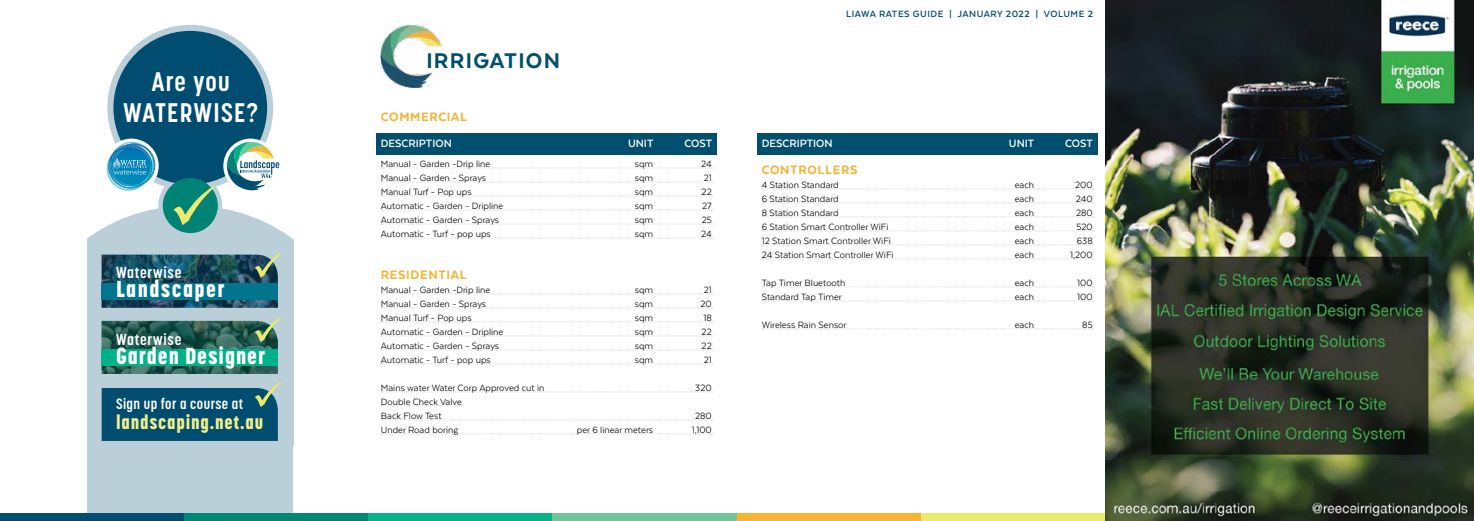
<style>
.page{position:relative;width:1474px;height:521px;background:#fff}
.page>*{position:absolute;margin:0;border:0;box-sizing:border-box;transform-origin:0 0}
.t1{font:700 26.6px/31.7px "Korolev Condensed";letter-spacing:.05em;color:#fff;text-align:center}
.t2{font:800 24.5px "Texta";letter-spacing:.05em;color:#004f6e}
.t3{font:800 22.93px "Korolev Condensed";letter-spacing:.04em;color:#fff}
.t4{font:800 22.93px "Korolev Condensed";letter-spacing:.06em;color:#fff}
.t5{font:800 19.25px "Korolev Condensed";letter-spacing:.04em;color:#f0ee8b}
.t6{font:700 15.75px "Korolev Condensed";letter-spacing:.05em;color:#fff}
.t7{font:700 14.88px "Korolev Condensed";letter-spacing:.03em;color:#fff}
.t8{font:800 14px "Texta";letter-spacing:.05em;color:#f4b333}
.t9{font:700 12.25px "Texta";color:#fff}
.t10{font:10.5px/14px "Texta";color:#000}
.t11{font:700 10.5px "Texta";letter-spacing:.05em;color:#024e6e}
</style>
<div class="page">
<div style="left:376px;top:133px;width:340px;height:21px;background:#004f6e"></div>
<svg style="left:381px;top:168px;width:331px;height:1px"></svg>
<svg style="left:381px;top:182px;width:331px;height:1px"></svg>
<svg style="left:381px;top:196px;width:331px;height:1px"></svg>
<svg style="left:381px;top:210px;width:331px;height:1px"></svg>
<svg style="left:381px;top:224px;width:331px;height:1px"></svg>
<svg style="left:381px;top:238px;width:331px;height:1px"></svg>
<svg style="left:381px;top:294px;width:331px;height:1px"></svg>
<svg style="left:381px;top:308px;width:331px;height:1px"></svg>
<svg style="left:381px;top:322px;width:331px;height:1px"></svg>
<svg style="left:381px;top:336px;width:331px;height:1px"></svg>
<svg style="left:381px;top:350px;width:331px;height:1px"></svg>
<svg style="left:381px;top:364px;width:331px;height:1px"></svg>
<svg style="left:381px;top:392px;width:331px;height:1px"></svg>
<svg style="left:381px;top:406px;width:82px;height:1px"></svg>
<svg style="left:381px;top:420px;width:331px;height:1px"></svg>
<svg style="left:381px;top:434px;width:331px;height:1px"></svg>
<img style="left:381px;top:25px;width:60px;height:63px">
<div style="left:107px;top:25px;width:166px;height:166px;background:#bbcfd9;border-radius:50%"></div>
<svg style="left:158px;top:174px;width:64px;height:63px"></svg>
<svg style="left:88px;top:206px;width:205px;height:92px;fill:#bbcfd9"></svg>
<div style="left:88px;top:298px;width:205px;height:223px;background:#bbcfd9"></div>
<div style="left:113px;top:31px;width:154px;height:154px;background:#004d71;border-radius:50%"></div>
<div style="left:163px;top:178px;width:55px;height:55px;background:#008375;border-radius:50%"></div>
<svg style="left:173px;top:186px;width:41px;height:39px"></svg>
<svg style="left:104px;top:139px;width:55px;height:54px"></svg>
<svg style="left:105px;top:140px;width:51px;height:52px"></svg>
<svg style="left:223px;top:139px;width:55px;height:54px"></svg>
<svg style="left:227px;top:142px;width:52px;height:48px"></svg>
<svg style="left:102px;top:382px;width:179px;height:59px;background:#195e7d"></svg>
<svg style="left:102px;top:253px;width:179px;height:55px;background:#1d6073"></svg>
<svg style="left:102px;top:317px;width:179px;height:57px;background:#3c6c63"></svg>
<div style="left:102px;top:349px;width:176px;height:17px;background:#00b189"></div>
<div style="left:0;top:513px;width:184px;height:8px;background:#024e6e"></div>
<div style="left:184px;top:513px;width:184px;height:8px;background:#008776"></div>
<div style="left:368px;top:513px;width:184px;height:8px;background:#09b289"></div>
<div style="left:552px;top:513px;width:185px;height:8px;background:#6fc596"></div>
<div style="left:737px;top:513px;width:184px;height:8px;background:#f8b332"></div>
<div style="left:921px;top:513px;width:184px;height:8px;background:#eaeb6c"></div>
<div style="left:757px;top:133px;width:340px;height:21px;background:#004f6e"></div>
<svg style="left:762px;top:189px;width:331px;height:1px"></svg>
<svg style="left:762px;top:203px;width:331px;height:1px"></svg>
<svg style="left:762px;top:217px;width:331px;height:1px"></svg>
<svg style="left:762px;top:231px;width:331px;height:1px"></svg>
<svg style="left:762px;top:245px;width:331px;height:1px"></svg>
<svg style="left:762px;top:259px;width:331px;height:1px"></svg>
<svg style="left:762px;top:287px;width:331px;height:1px"></svg>
<svg style="left:762px;top:301px;width:331px;height:1px"></svg>
<svg style="left:762px;top:329px;width:331px;height:1px"></svg>
<img style="left:1105px;top:0;width:368px;height:521px">
<h1 class="t1" style="left:124px;top:65px;width:136px">Are you<br>WATERWISE?</h1>
<h3 class="t6" style="left:116px;top:263px;width:67px">Waterwise</h3>
<h3 class="t4" style="left:116px;top:275px;width:110px">Landscaper</h3>
<h3 class="t6" style="left:116px;top:330px;width:67px">Waterwise</h3>
<h3 class="t3" style="left:116px;top:342px;width:151px">Garden Designer</h3>
<h3 class="t7" style="left:116px;top:395px;width:129px">Sign up for a course at</h3>
<h3 class="t5" style="left:116px;top:411px;width:149px">landscaping.net.au</h3>
<h2 class="t2" style="left:426px;top:48px;width:135px">IRRIGATION</h2>
<h3 class="t8" style="left:381px;top:110px;width:88px">COMMERCIAL</h3>
<p class="t9" style="left:381px;top:137px;width:72px">DESCRIPTION</p>
<p class="t9" style="left:628px;top:137px;width:27px">UNIT</p>
<p class="t9" style="left:684px;top:137px;width:29px">COST</p>
<p class="t10" style="left:381px;top:157px;width:111px">Manual - Garden -Drip line</p>
<p class="t10" style="left:634px;top:157px;width:20px">sqm</p>
<p class="t10" style="left:701px;top:157px;width:12px">24</p>
<p class="t10" style="left:381px;top:171px;width:107px">Manual - Garden - Sprays</p>
<p class="t10" style="left:634px;top:171px;width:20px">sqm</p>
<p class="t10" style="left:703px;top:171px;width:10px">21</p>
<p class="t10" style="left:381px;top:185px;width:92px">Manual Turf - Pop ups</p>
<p class="t10" style="left:634px;top:185px;width:20px">sqm</p>
<p class="t10" style="left:701px;top:185px;width:12px">22</p>
<p class="t10" style="left:381px;top:199px;width:124px">Automatic - Garden - Dripline</p>
<p class="t10" style="left:634px;top:199px;width:20px">sqm</p>
<p class="t10" style="left:702px;top:199px;width:11px">27</p>
<p class="t10" style="left:381px;top:213px;width:120px">Automatic - Garden - Sprays</p>
<p class="t10" style="left:634px;top:213px;width:20px">sqm</p>
<p class="t10" style="left:701px;top:213px;width:12px">25</p>
<p class="t10" style="left:381px;top:227px;width:111px">Automatic - Turf - pop ups</p>
<p class="t10" style="left:634px;top:227px;width:20px">sqm</p>
<p class="t10" style="left:701px;top:227px;width:12px">24</p>
<h3 class="t8" style="left:381px;top:267px;width:87px">RESIDENTIAL</h3>
<p class="t10" style="left:381px;top:283px;width:111px">Manual - Garden -Drip line</p>
<p class="t10" style="left:634px;top:283px;width:20px">sqm</p>
<p class="t10" style="left:703px;top:283px;width:10px">21</p>
<p class="t10" style="left:381px;top:297px;width:107px">Manual - Garden - Sprays</p>
<p class="t10" style="left:634px;top:297px;width:20px">sqm</p>
<p class="t10" style="left:700px;top:297px;width:13px">20</p>
<p class="t10" style="left:381px;top:311px;width:92px">Manual Turf - Pop ups</p>
<p class="t10" style="left:634px;top:311px;width:20px">sqm</p>
<p class="t10" style="left:703px;top:311px;width:10px">18</p>
<p class="t10" style="left:381px;top:325px;width:124px">Automatic - Garden - Dripline</p>
<p class="t10" style="left:634px;top:325px;width:20px">sqm</p>
<p class="t10" style="left:701px;top:325px;width:12px">22</p>
<p class="t10" style="left:381px;top:339px;width:120px">Automatic - Garden - Sprays</p>
<p class="t10" style="left:634px;top:339px;width:20px">sqm</p>
<p class="t10" style="left:701px;top:339px;width:12px">22</p>
<p class="t10" style="left:381px;top:353px;width:111px">Automatic - Turf - pop ups</p>
<p class="t10" style="left:634px;top:353px;width:20px">sqm</p>
<p class="t10" style="left:703px;top:353px;width:10px">21</p>
<p class="t10" style="left:381px;top:381px;width:165px">Mains water Water Corp Approved cut in</p>
<p class="t10" style="left:695px;top:381px;width:18px">320</p>
<p class="t10" style="left:381px;top:395px;width:83px">Double Check Valve<br>Back Flow Test</p>
<p class="t10" style="left:695px;top:408px;width:18px">280</p>
<p class="t10" style="left:381px;top:422px;width:79px">Under Road boring</p>
<p class="t10" style="left:577px;top:422px;width:78px">per 6 linear meters</p>
<p class="t10" style="left:691px;top:422px;width:22px">1,100</p>
<p class="t11" style="left:846px;top:9px;width:248px">LIAWA RATES GUIDE | JANUARY 2022 | VOLUME 2</p>
<p class="t9" style="left:761px;top:137px;width:72px">DESCRIPTION</p>
<p class="t9" style="left:1008px;top:137px;width:27px">UNIT</p>
<p class="t9" style="left:1065px;top:137px;width:29px">COST</p>
<h3 class="t8" style="left:761px;top:162px;width:97px">CONTROLLERS</h3>
<p class="t10" style="left:761px;top:178px;width:78px">4 Station Standard</p>
<p class="t10" style="left:1014px;top:178px;width:21px">each</p>
<p class="t10" style="left:1075px;top:178px;width:19px">200</p>
<p class="t10" style="left:761px;top:192px;width:78px">6 Station Standard</p>
<p class="t10" style="left:1014px;top:192px;width:21px">each</p>
<p class="t10" style="left:1075px;top:192px;width:18px">240</p>
<p class="t10" style="left:761px;top:206px;width:78px">8 Station Standard</p>
<p class="t10" style="left:1014px;top:206px;width:21px">each</p>
<p class="t10" style="left:1076px;top:206px;width:18px">280</p>
<p class="t10" style="left:761px;top:220px;width:128px">6 Station Smart Controller WiFi</p>
<p class="t10" style="left:1014px;top:220px;width:21px">each</p>
<p class="t10" style="left:1076px;top:220px;width:18px">520</p>
<p class="t10" style="left:761px;top:234px;width:131px">12 Station Smart Controller WiFi</p>
<p class="t10" style="left:1014px;top:234px;width:21px">each</p>
<p class="t10" style="left:1076px;top:234px;width:17px">638</p>
<p class="t10" style="left:761px;top:248px;width:133px">24 Station Smart Controller WiFi</p>
<p class="t10" style="left:1014px;top:248px;width:21px">each</p>
<p class="t10" style="left:1070px;top:248px;width:24px">1,200</p>
<p class="t10" style="left:761px;top:276px;width:85px">Tap Timer Bluetooth</p>
<p class="t10" style="left:1014px;top:276px;width:21px">each</p>
<p class="t10" style="left:1077px;top:276px;width:17px">100</p>
<p class="t10" style="left:761px;top:290px;width:81px">Standard Tap Timer</p>
<p class="t10" style="left:1014px;top:290px;width:21px">each</p>
<p class="t10" style="left:1077px;top:290px;width:17px">100</p>
<p class="t10" style="left:761px;top:318px;width:86px">Wireless Rain Sensor</p>
<p class="t10" style="left:1014px;top:318px;width:21px">each</p>
<p class="t10" style="left:1082px;top:318px;width:12px">85</p>
</div>
